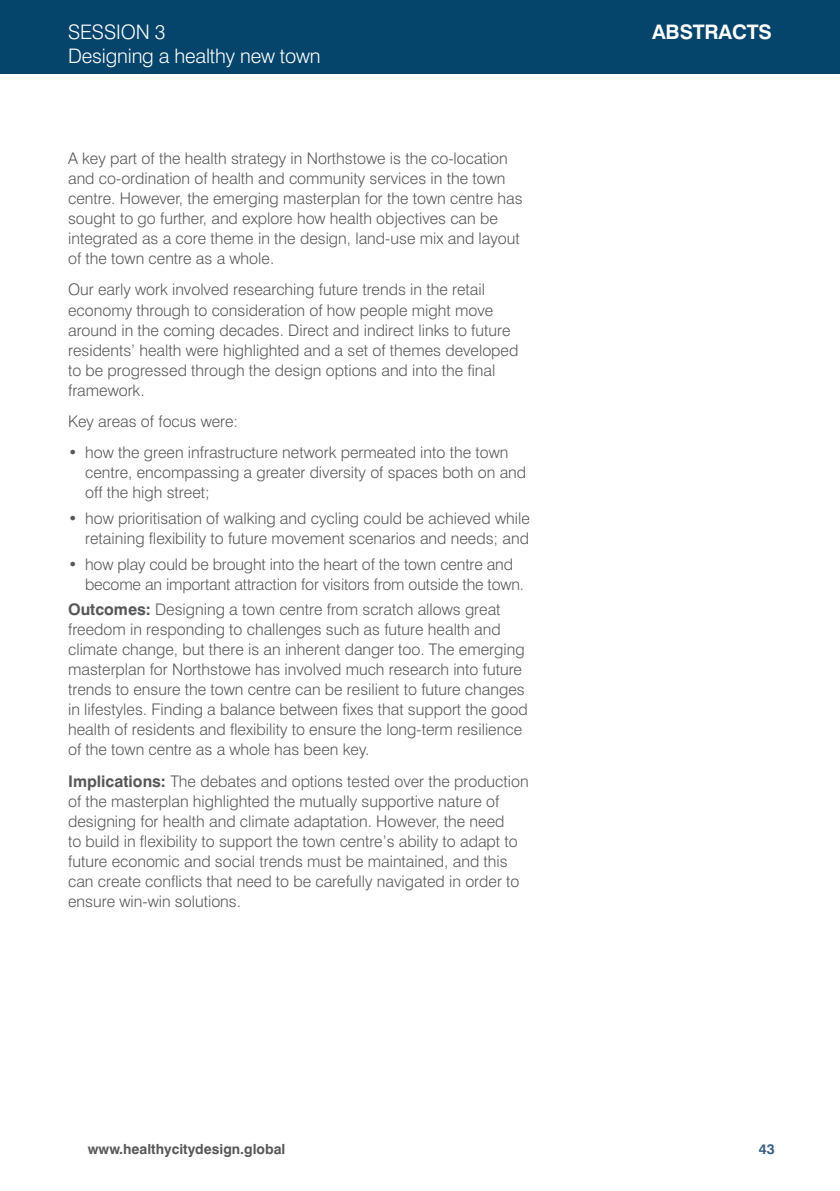
<style>
.page{position:relative;width:840px;height:1191px;background:#fff}
.page>*{position:absolute;margin:0;border:0;box-sizing:border-box;transform-origin:0 0}
.t1{font:300 20px "Swiss 721 BT";letter-spacing:-.01em;color:#fff}
.t2{font:700 20px "Swiss 721 BT";letter-spacing:-.01em;color:#fff}
.t3{font:300 16px/20px "Swiss 721 BT";color:#57585a}
.t4{font:700 14px "Swiss 721 BT";color:#57585a}
.t5{font:700 14px "Swiss 721 BT";color:#3b5c80}
.s1{font-weight:700}
</style>
<div class="page">
<div style="left:0;top:0;width:839px;height:73px;background:#05456c"></div>
<p class="t1" style="left:68px;top:19px;width:99px">SESSION 3</p>
<p class="t2" style="left:651px;top:19px;width:121px">ABSTRACTS</p>
<p class="t1" style="left:68px;top:43px;width:254px">Designing a healthy new town</p>
<p class="t3" style="left:68px;top:148px;width:456px">A key part of the health strategy in Northstowe is the co-location and co-ordination of health and community services in the town centre. However, the emerging masterplan for the town centre has sought to go further, and explore how health objectives can be integrated as a core theme in the design, land-use mix and layout of the town centre as a whole.</p>
<p class="t3" style="left:68px;top:280px;width:451px">Our early work involved researching future trends in the retail economy through to consideration of how people might move around in the coming decades. Direct and indirect links to future residents’ health were highlighted and a set of themes developed to be progressed through the design options and into the final framework.</p>
<p class="t3" style="left:68px;top:411px;width:171px">Key areas of focus were:</p>
<p class="t3" style="left:85px;top:442px;width:442px;text-indent:-17px">• how the green infrastructure network permeated into the town centre, encompassing a greater diversity of spaces both on and off the high street;</p>
<p class="t3" style="left:68px;top:508px;width:463px;text-align:right">• how prioritisation of walking and cycling could be achieved while retaining flexibility to future movement scenarios and needs; and</p>
<p class="t3" style="left:85px;top:554px;width:440px;text-indent:-17px">• how play could be brought into the heart of the town centre and become an important attraction for visitors from outside the town.</p>
<p class="t3" style="left:68px;top:599px;width:461px"><span class="s1">Outcomes:</span> Designing a town centre from scratch allows great freedom in responding to challenges such as future health and climate change, but there is an inherent danger too. The emerging masterplan for Northstowe has involved much research into future trends to ensure the town centre can be resilient to future changes in lifestyles. Finding a balance between fixes that support the good health of residents and flexibility to ensure the long-term resilience of the town centre as a whole has been key.</p>
<p class="t3" style="left:68px;top:771px;width:462px"><span class="s1">Implications:</span> The debates and options tested over the production of the masterplan highlighted the mutually supportive nature of designing for health and climate adaptation. However, the need<br>to build in flexibility to support the town centre’s ability to adapt to future economic and social trends must be maintained, and this can create conflicts that need to be carefully navigated in order to ensure win-win solutions.</p>
<p class="t4" style="left:88px;top:1140px;width:199px">www.healthycitydesign.global</p>
<p class="t5" style="left:758px;top:1140px;width:17px">43</p>
</div>
